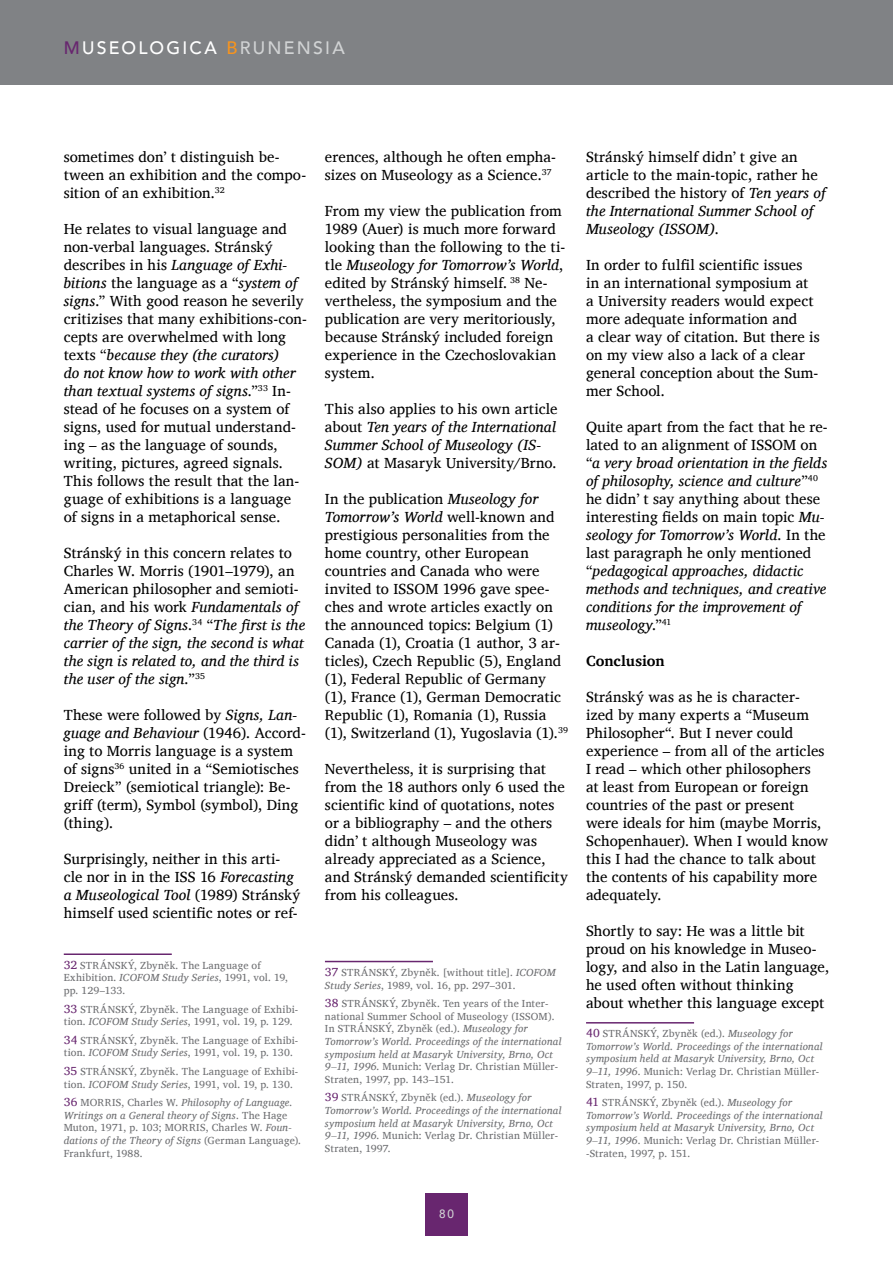
<style>
.page{position:relative;width:893px;height:1263px;background:#fff}
.page>*{position:absolute;margin:0;border:0;box-sizing:border-box;transform-origin:0 0}
.t1{font:500 18px "Avenir";letter-spacing:.125em;color:#fff}
.t2{font:15px/18px "Charis SIL";letter-spacing:.005em;color:#000}
.t3{font:italic 15px/18px "Charis SIL";letter-spacing:.01em;color:#000}
.t4{font:700 15px "Charis SIL";letter-spacing:-.005em;color:#000}
.t5{font:500 12px "Avenir";color:#d1d3d4}
.t6{font:10.5px/12.6px "Charis SIL";letter-spacing:.015em;color:#6d6e71}
.t7{font:italic 10.5px/12.6px "Charis SIL";letter-spacing:.025em;color:#6d6e71}
.s1{color:#68266f}
.s2{color:#f7941e}
.s3{color:#d1d3d4}
.s4{font-style:italic}
.s5{font-style:normal}
.s6{font-size:12px;color:#68266f}
.s7{font-style:normal;font-size:12px;color:#68266f}
</style>
<div class="page">
<div style="left:0;top:0;width:893px;height:85px;background:#808285"></div>
<div style="left:425px;top:1193px;width:43px;height:42px;background:#68266f"></div>
<hr style="left:64px;top:953px;width:108px;height:2px;background:#68266f">
<hr style="left:325px;top:961px;width:108px;height:1px;background:#68266f">
<hr style="left:586px;top:1022px;width:108px;height:1px;background:#68266f">
<p class="t1" style="left:64px;top:32px;width:282px"><span class="s1">M</span>USEOLOGICA <span class="s2">B</span><span class="s3">RUNENSIA</span></p>
<p class="t2" style="left:64px;top:148px;width:244px">sometimes don’ t distinguish be&shy;tween an exhibition and the compo&shy;sition of an exhibition.<sup>32</sup></p>
<p class="t2" style="left:64px;top:220px;width:245px">He relates to visual language and non-verbal languages. Stránský describes in his <span class="s4">Language of Exhi&shy;bitions</span> the language as a “<span class="s4">system of signs</span>.” With good reason he severily critizises that many exhibitions-con&shy;cepts are overwhelmed with long texts “<span class="s4">because they (the curators)<br>do not know how to work with other than textual systems of signs</span>.”<sup>33</sup> In&shy;stead of he focuses on a system of signs, used for mutual understand&shy;ing – as the language of sounds, writing, pictures, agreed signals.<br>This follows the result that the lan&shy;guage of exhibitions is a language of signs in a metaphorical sense.</p>
<p class="t3" style="left:64px;top:544px;width:243px"><span class="s5">Stránský in this concern relates to Charles W. Morris (1901–1979), an American philosopher and semioti&shy;cian, and his work</span> Fundamentals of the Theory of Signs<span class="s5">.</span><sup>34</sup> <span class="s5">“</span>The first is the carrier of the sign, the second is what the sign is related to, and the third is the user of the sign.<span class="s5">”</span><sup>35</sup></p>
<p class="t2" style="left:64px;top:706px;width:244px">These were followed by <span class="s4">Signs, Lan&shy;guage and Behaviour</span> (1946). Accord&shy;ing to Morris language is a system of signs<sup>36</sup> united in a “Semiotisches<br>Dreieck” (semiotical triangle): Be&shy;griff (term), Symbol (symbol), Ding (thing).</p>
<p class="t2" style="left:64px;top:850px;width:238px">Surprisingly, neither in this arti&shy;cle nor in in the ISS 16 <span class="s4">Forecasting a Museological Tool</span> (1989) Stránský himself used scientific notes or ref-</p>
<p class="t6" style="left:64px;top:959px;width:226px"><span class="s6">32</span> STRÁNSKÝ, Zbyněk. The Language of<br>Exhibition. <span class="s4">ICOFOM Study Series</span>, 1991, vol. 19, pp. 129–133.</p>
<p class="t6" style="left:64px;top:1002px;width:236px"><span class="s6">33</span> STRÁNSKÝ, Zbyněk. The Language of Exhibi&shy;tion. <span class="s4">ICOFOM Study Series</span>, 1991, vol. 19, p. 129.</p>
<p class="t6" style="left:64px;top:1034px;width:236px"><span class="s6">34</span> STRÁNSKÝ, Zbyněk. The Language of Exhibi&shy;tion. <span class="s4">ICOFOM Study Series</span>, 1991, vol. 19, p. 130.</p>
<p class="t6" style="left:64px;top:1065px;width:236px"><span class="s6">35</span> STRÁNSKÝ, Zbyněk. The Language of Exhibi&shy;tion. <span class="s4">ICOFOM Study Series</span>, 1991, vol. 19, p. 130.</p>
<p class="t6" style="left:64px;top:1096px;width:239px"><span class="s6">36</span> MORRIS, Charles W. <span class="s4">Philosophy of Language.<br>Writings on a General theory of Signs</span>. The Hage Muton, 1971, p. 103; MORRIS, Charles W. <span class="s4">Foun&shy;dations of the Theory of Signs</span> (German Language).<br>Frankfurt, 1988.</p>
<p class="t2" style="left:325px;top:148px;width:232px">erences, although he often empha&shy;sizes on Museology as a Science.<sup>37</sup></p>
<p class="t2" style="left:325px;top:202px;width:242px">From my view the publication from<br>1989 (Auer) is much more forward looking than the following to the ti&shy;tle <span class="s4">Museology for Tomorrow’s World</span>, edited by Stránský himself. <sup>38</sup> Ne&shy;vertheless, the symposium and the publication are very meritoriously, because Stránský included foreign experience in the Czechoslovakian system.</p>
<p class="t2" style="left:325px;top:400px;width:234px">This also applies to his own article about <span class="s4">Ten years of the International Summer School of Museology (IS-SOM)</span> at Masaryk University/Brno.</p>
<p class="t2" style="left:325px;top:490px;width:245px">In the publication <span class="s4">Museology for Tomorrow’s World</span> well-known and prestigious personalities from the home country, other European countries and Canada who were invited to ISSOM 1996 gave spee&shy;ches and wrote articles exactly on the announced topics: Belgium (1)<br>Canada (1), Croatia (1 author, 3 ar&shy;ticles), Czech Republic (5), England (1), Federal Republic of Germany (1), France (1), German Democratic Republic (1), Romania (1), Russia (1), Switzerland (1), Yugoslavia (1).<sup>39</sup></p>
<p class="t2" style="left:325px;top:760px;width:245px">Nevertheless, it is surprising that from the 18 authors only 6 used the scientific kind of quotations, notes or a bibliography – and the others didn’ t although Museology was already appreciated as a Science, and Stránský demanded scientificity from his colleagues.</p>
<p class="t6" style="left:325px;top:966px;width:232px"><span class="s6">37</span> STRÁNSKÝ, Zbyněk. [without title]. <span class="s4">ICOFOM<br>Study Series</span>, 1989, vol. 16, pp. 297–301.</p>
<p class="t6" style="left:325px;top:997px;width:238px"><span class="s6">38</span> STRÁNSKÝ, Zbyněk. Ten years of the Inter&shy;national Summer School of Museology (ISSOM).<br>In STRÁNSKÝ, Zbyněk (ed.). <span class="s4">Museology for Tomorrow’s World. Proceedings of the international symposium held at Masaryk University, Brno, Oct 9–11, 1996</span>. Munich: Verlag Dr. Christian Müller-Straten, 1997, pp. 143–151.</p>
<p class="t7" style="left:325px;top:1091px;width:238px"><span class="s7">39</span> <span class="s5">STRÁNSKÝ, Zbyněk (ed.).</span> Museology for Tomorrow’s World. Proceedings of the international symposium held at Masaryk University, Brno, Oct 9–11, 1996<span class="s5">. Munich: Verlag Dr. Christian Müller-Straten, 1997.</span></p>
<p class="t2" style="left:586px;top:148px;width:241px">Stránský himself didn’ t give an article to the main-topic, rather he described the history of <span class="s4">Ten years of the International Summer School of<br>Museology (ISSOM)</span>.</p>
<p class="t2" style="left:586px;top:256px;width:235px">In order to fulfil scientific issues<br>in an international symposium at<br>a University readers would expect more adequate information and<br>a clear way of citation. But there is on my view also a lack of a clear general conception about the Sum&shy;mer School.</p>
<p class="t3" style="left:586px;top:418px;width:243px"><span class="s5">Quite apart from the fact that he re&shy;lated to an alignment of ISSOM on “</span>a very broad orientation in the fields of philosophy, science and culture<span class="s5">”</span><sup>40 </sup><span class="s5">he didn’ t say anything about these interesting fields on main topic</span> Mu&shy;seology for Tomorrow’s World<span class="s5">. In the last paragraph he only mentioned “</span>pedagogical approaches, didactic methods and techniques, and creative conditions for the improvement of museology<span class="s5">.”</span><sup>41</sup></p>
<p class="t4" style="left:586px;top:652px;width:80px">Conclusion</p>
<p class="t2" style="left:586px;top:688px;width:244px">Stránský was as he is character&shy;ized by many experts a “Museum<br>Philosopher“. But I never could experience – from all of the articles<br>I read – which other philosophers<br>at least from European or foreign countries of the past or present were ideals for him (maybe Morris,<br>Schopenhauer). When I would know this I had the chance to talk about the contents of his capability more adequately.</p>
<p class="t2" style="left:586px;top:922px;width:245px">Shortly to say: He was a little bit proud on his knowledge in Museo&shy;logy, and also in the Latin language, he used often without thinking about whether this language except</p>
<p class="t7" style="left:586px;top:1027px;width:238px"><span class="s7">40</span> <span class="s5">STRÁNSKÝ, Zbyněk (ed.).</span> Museology for Tomorrow’s World. Proceedings of the international symposium held at Masaryk University, Brno, Oct 9–11, 1996<span class="s5">. Munich: Verlag Dr. Christian Müller-Straten, 1997, p. 150.</span></p>
<p class="t6" style="left:586px;top:1096px;width:207px"><span class="s6">41</span> STRÁNSKÝ, Zbyněk (ed.). <span class="s4">Museology for</span></p>
<p class="t7" style="left:586px;top:1109px;width:238px">Tomorrow’s World. Proceedings of the international</p>
<p class="t7" style="left:586px;top:1121px;width:229px">symposium held at Masaryk University, Brno, Oct</p>
<p class="t6" style="left:586px;top:1134px;width:234px"><span class="s4">9–11, 1996</span>. Munich: Verlag Dr. Christian Müller-</p>
<p class="t6" style="left:590px;top:1147px;width:102px">Straten, 1997, p. 151.</p>
<p class="t5" style="left:439px;top:1203px;width:16px">80</p>
</div>
